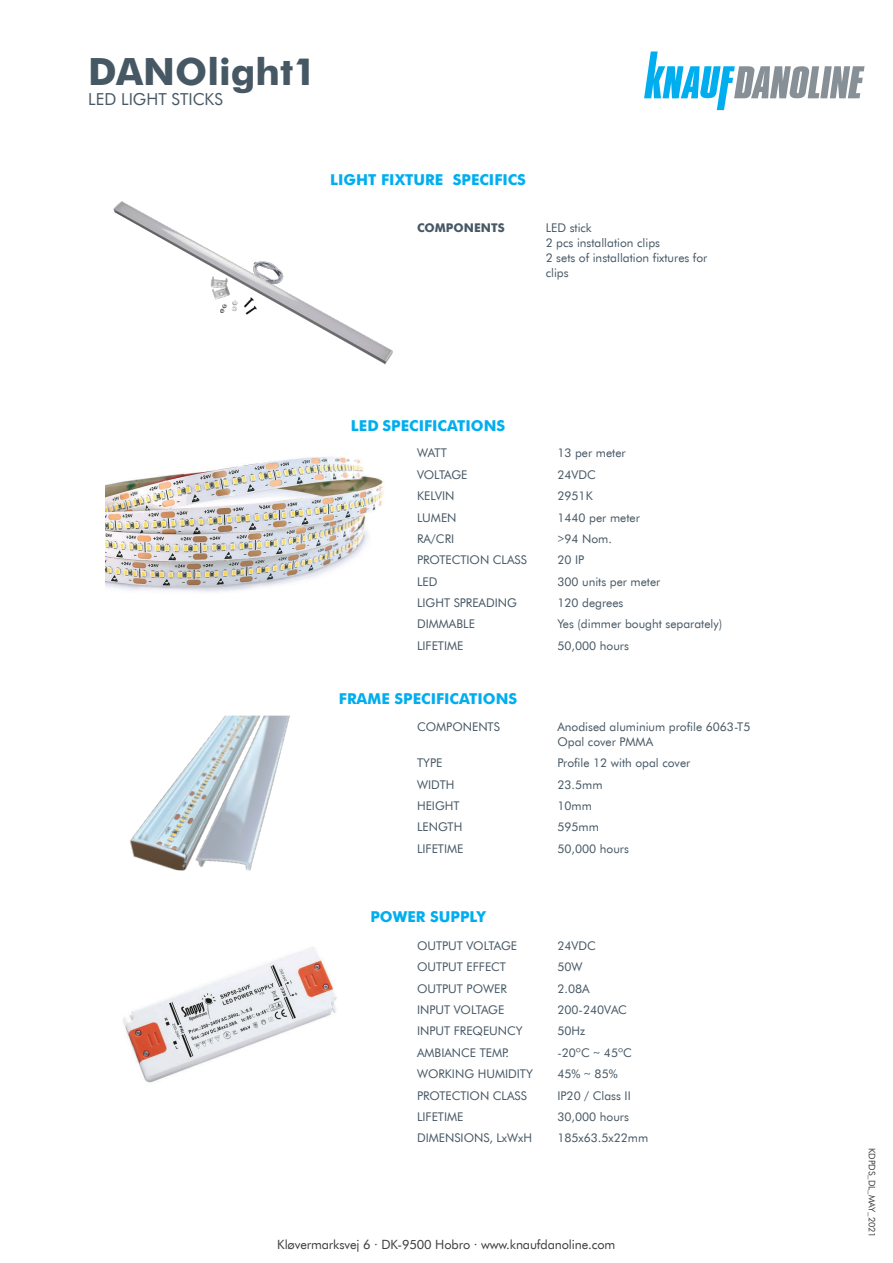
<style>
.page{position:relative;width:893px;height:1263px;background:#fff}
.page>*{position:absolute;margin:0;border:0;box-sizing:border-box;transform-origin:0 0}
.t1{font:700 37.5px "Futura TL";color:#475865}
.t2{font:16.5px "Futura TL";color:#475865}
.t3{font:700 15px "Futura TL";color:#00aeef}
.t4{font:12.75px "Futura TL";letter-spacing:-.01em;color:#3e3e3f}
.t5{font:12px/15px "Futura TL";color:#475865}
.t6{font:700 12px "Futura TL";color:#475865}
.t7{font:12px "Futura TL";letter-spacing:-.02em;color:#475865}
.t8{font:9px "Futura TL";letter-spacing:-.01em;color:#3e3e3f}
</style>
<div class="page">
<svg style="left:644px;top:51px;width:220px;height:59px"></svg>
<img style="left:113px;top:201px;width:280px;height:164px">
<img style="left:105px;top:457px;width:279px;height:135px">
<img style="left:130px;top:716px;width:160px;height:154px">
<img style="left:123px;top:947px;width:214px;height:136px">
<p class="t1" style="left:88px;top:46px;width:230px">DANOlight1</p>
<p class="t2" style="left:88px;top:88px;width:136px">LED LIGHT STICKS</p>
<p class="t3" style="left:330px;top:169px;width:197px">LIGHT FIXTURE SPECIFICS</p>
<p class="t6" style="left:417px;top:219px;width:89px">COMPONENTS</p>
<p class="t5" style="left:546px;top:219px;width:48px">LED stick</p>
<p class="t5" style="left:546px;top:234px;width:116px">2 pcs installation clips</p>
<p class="t5" style="left:546px;top:249px;width:163px">2 sets of installation fixtures for clips</p>
<p class="t3" style="left:351px;top:415px;width:156px">LED SPECIFICATIONS</p>
<p class="t5" style="left:417px;top:445px;width:31px">WATT</p>
<p class="t5" style="left:557px;top:445px;width:70px">13 per meter</p>
<p class="t7" style="left:417px;top:466px;width:52px">VOLTAGE</p>
<p class="t5" style="left:557px;top:467px;width:40px">24VDC</p>
<p class="t5" style="left:417px;top:488px;width:39px">KELVIN</p>
<p class="t5" style="left:557px;top:488px;width:37px">2951K</p>
<p class="t5" style="left:417px;top:509px;width:41px">LUMEN</p>
<p class="t5" style="left:557px;top:509px;width:84px">1440 per meter</p>
<p class="t5" style="left:417px;top:531px;width:39px">RA/CRI</p>
<p class="t5" style="left:557px;top:531px;width:56px">&gt;94 Nom.</p>
<p class="t5" style="left:417px;top:552px;width:111px">PROTECTION CLASS</p>
<p class="t5" style="left:557px;top:552px;width:28px">20 IP</p>
<p class="t5" style="left:417px;top:573px;width:22px">LED</p>
<p class="t5" style="left:557px;top:573px;width:105px">300 units per meter</p>
<p class="t5" style="left:417px;top:595px;width:101px">LIGHT SPREADING</p>
<p class="t5" style="left:557px;top:595px;width:68px">120 degrees</p>
<p class="t5" style="left:417px;top:616px;width:59px">DIMMABLE</p>
<p class="t5" style="left:557px;top:616px;width:166px">Yes (dimmer bought separately)</p>
<p class="t5" style="left:417px;top:637px;width:48px">LIFETIME</p>
<p class="t5" style="left:557px;top:637px;width:73px">50,000 hours</p>
<p class="t3" style="left:339px;top:689px;width:180px">FRAME SPECIFICATIONS</p>
<p class="t5" style="left:417px;top:719px;width:84px">COMPONENTS</p>
<p class="t5" style="left:557px;top:719px;width:195px">Anodised aluminium profile 6063-T5</p>
<p class="t5" style="left:557px;top:734px;width:97px">Opal cover PMMA</p>
<p class="t5" style="left:417px;top:755px;width:27px">TYPE</p>
<p class="t5" style="left:557px;top:755px;width:135px">Profile 12 with opal cover</p>
<p class="t5" style="left:417px;top:776px;width:39px">WIDTH</p>
<p class="t5" style="left:557px;top:776px;width:47px">23.5mm</p>
<p class="t5" style="left:417px;top:798px;width:44px">HEIGHT</p>
<p class="t5" style="left:557px;top:798px;width:36px">10mm</p>
<p class="t5" style="left:417px;top:819px;width:47px">LENGTH</p>
<p class="t5" style="left:557px;top:819px;width:43px">595mm</p>
<p class="t5" style="left:417px;top:840px;width:48px">LIFETIME</p>
<p class="t5" style="left:557px;top:840px;width:73px">50,000 hours</p>
<p class="t3" style="left:370px;top:907px;width:117px">POWER SUPPLY</p>
<p class="t5" style="left:417px;top:938px;width:101px">OUTPUT VOLTAGE</p>
<p class="t5" style="left:557px;top:938px;width:40px">24VDC</p>
<p class="t5" style="left:417px;top:959px;width:90px">OUTPUT EFFECT</p>
<p class="t5" style="left:557px;top:959px;width:27px">50W</p>
<p class="t5" style="left:417px;top:980px;width:91px">OUTPUT POWER</p>
<p class="t5" style="left:557px;top:980px;width:34px">2.08A</p>
<p class="t5" style="left:417px;top:1002px;width:89px">INPUT VOLTAGE</p>
<p class="t5" style="left:557px;top:1002px;width:71px">200-240VAC</p>
<p class="t5" style="left:417px;top:1023px;width:107px">INPUT FREQEUNCY</p>
<p class="t5" style="left:557px;top:1023px;width:29px">50Hz</p>
<p class="t5" style="left:417px;top:1044px;width:93px">AMBIANCE TEMP.</p>
<p class="t5" style="left:557px;top:1044px;width:76px">-20ºC ~ 45ºC</p>
<p class="t5" style="left:417px;top:1066px;width:117px">WORKING HUMIDITY</p>
<p class="t5" style="left:557px;top:1066px;width:62px">45% ~ 85%</p>
<p class="t5" style="left:417px;top:1087px;width:111px">PROTECTION CLASS</p>
<p class="t5" style="left:557px;top:1087px;width:75px">IP20 / Class II</p>
<p class="t5" style="left:417px;top:1108px;width:48px">LIFETIME</p>
<p class="t5" style="left:557px;top:1108px;width:73px">30,000 hours</p>
<p class="t5" style="left:417px;top:1130px;width:116px">DIMENSIONS, LxWxH</p>
<p class="t5" style="left:557px;top:1130px;width:92px">185x63.5x22mm</p>
<p class="t4" style="left:277px;top:1236px;width:340px">Kløvermarksvej 6 · DK-9500 Hobro · www.knaufdanoline.com</p>
<p class="t8" style="left:878px;top:1148px;width:91px;rotate:90deg">KDPDS_DL_MAY_2021</p>
</div>
